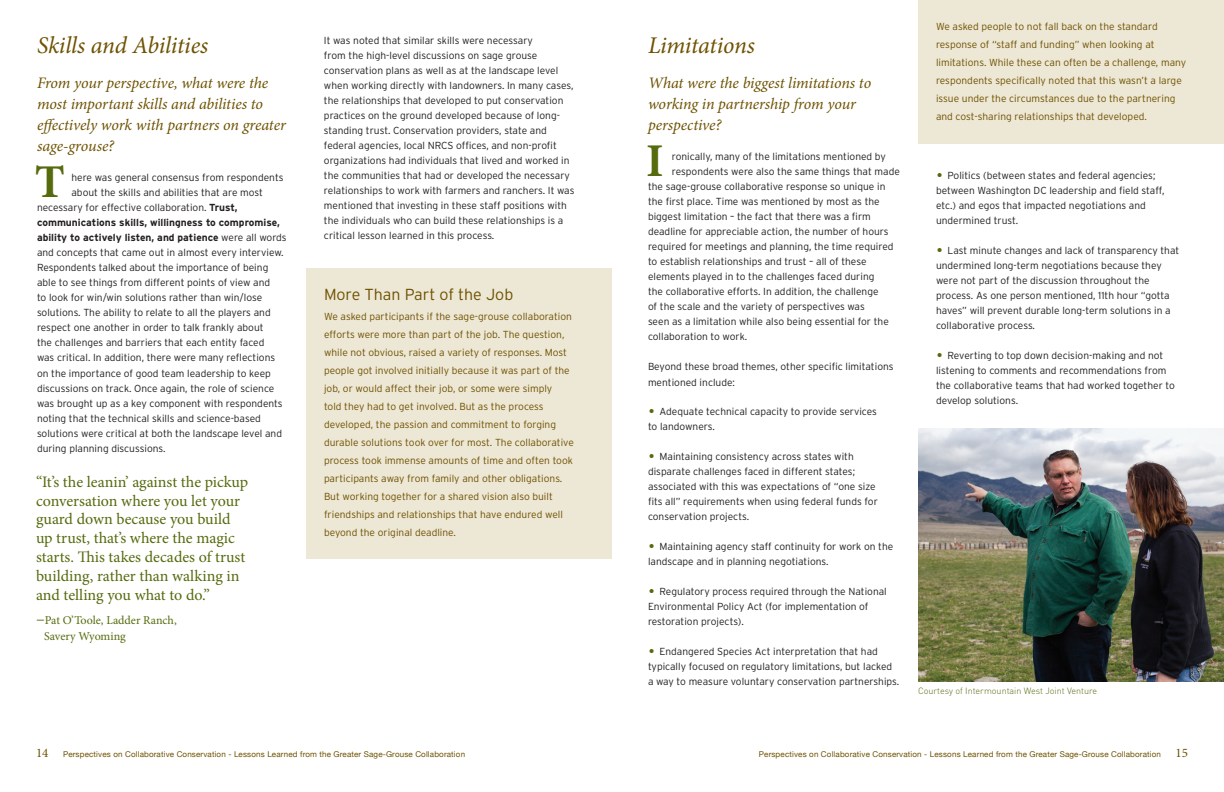
<style>
.page{position:relative;width:1224px;height:792px;background:#fff}
.page>*{position:absolute;margin:0;border:0;box-sizing:border-box;transform-origin:0 0}
.t1{font:700 47px "Minion Pro";color:#556b0e}
.t2{font:italic 24px "Minion Pro";letter-spacing:-.01em;color:#6e5200}
.t3{font:16px/19px "Minion Pro";color:#556b0e}
.t4{font:italic 16px/21px "Minion Pro";letter-spacing:-.01em;color:#6e5200}
.t5{font:300 16px "Interstate";color:#6e5200}
.t6{font:12px/16px "Minion Pro";color:#556b0e}
.t7{font:300 10.2px/15px "Interstate";color:#231f20}
.t8{font:300 10.2px/18px "Interstate";color:#6e5200}
.t9{font:700 10.2px "Interstate";color:#231f20}
.t10{font:300 9px "DIN";color:#556b0e}
.t11{font:8px "Helvetica Neue";letter-spacing:.02em;color:#6e5200}
.s1{font-weight:700}
.s2{font-weight:300}
.s3{font-size:17px}
.s4{font-size:19px;color:#556b0e}
.s5{font-family:"Minion Pro";font-size:13px}
</style>
<div class="page">
<div style="left:306px;top:268px;width:306px;height:291px;background:#ede7d6"></div>
<div style="left:918px;top:0;width:306px;height:143px;background:#ede7d6"></div>
<img style="left:918px;top:429px;width:306px;height:253px">
<h2 class="t2" style="left:37px;top:29px;width:173px">Skills and Abilities</h2>
<h3 class="t4" style="left:37px;top:73px;width:250px">From your perspective, what were the most important skills and abilities to effectively work with partners on greater sage-grouse?</h3>
<p class="t7" style="left:71px;top:170px;width:214px">here was general consensus from respondents</p>
<p class="t7" style="left:71px;top:185px;width:193px">about the skills and abilities that are most</p>
<p class="t7" style="left:37px;top:200px;width:202px">necessary for effective collaboration. <span class="s1">Trust,</span></p>
<p class="t9" style="left:37px;top:217px;width:244px">communications skills, willingness to compromise,</p>
<p class="t9" style="left:37px;top:232px;width:251px">ability to actively listen, and patience <span class="s2">were all words</span></p>
<p class="t7" style="left:37px;top:245px;width:248px">and concepts that came out in almost every interview.</p>
<p class="t7" style="left:37px;top:260px;width:233px">Respondents talked about the importance of being</p>
<p class="t7" style="left:37px;top:275px;width:235px">able to see things from different points of view and</p>
<p class="t7" style="left:37px;top:290px;width:227px">to look for win/win solutions rather than win/lose</p>
<p class="t7" style="left:37px;top:305px;width:235px">solutions. The ability to relate to all the players and</p>
<p class="t7" style="left:37px;top:320px;width:228px">respect one another in order to talk frankly about</p>
<p class="t7" style="left:37px;top:335px;width:229px">the challenges and barriers that each entity faced</p>
<p class="t7" style="left:37px;top:350px;width:240px">was critical. In addition, there were many reflections</p>
<p class="t7" style="left:37px;top:365px;width:235px">on the importance of good team leadership to keep</p>
<p class="t7" style="left:37px;top:380px;width:239px">discussions on track. Once again, the role of science</p>
<p class="t7" style="left:37px;top:395px;width:247px">was brought up as a key component with respondents</p>
<p class="t7" style="left:37px;top:410px;width:225px">noting that the technical skills and science-based</p>
<p class="t7" style="left:37px;top:425px;width:247px">solutions were critical at both the landscape level and</p>
<p class="t7" style="left:37px;top:440px;width:130px">during planning discussions.</p>
<h1 class="t1" style="left:35px;top:149px;width:32px">T</h1>
<h3 class="t3" style="left:36px;top:472px;width:214px">“It’s the leanin’ against the pickup conversation where you let your guard down because you build up trust, that’s where the magic starts. This takes decades of trust building, rather than walking in and telling you what to do.”</h3>
<p class="t6" style="left:44px;top:612px;width:134px;text-indent:-8px"><span class="s3">–</span>Pat O’Toole, Ladder Ranch,<br>Savery Wyoming</p>
<p class="t7" style="left:324px;top:33px;width:252px">It was noted that similar skills were necessary<br>from the high-level discussions on sage grouse conservation plans as well as at the landscape level when working directly with landowners. In many cases, the relationships that developed to put conservation practices on the ground developed because of long&shy;standing trust. Conservation providers, state and federal agencies, local NRCS offices, and non-profit organizations had individuals that lived and worked in the communities that had or developed the necessary relationships to work with farmers and ranchers. It was mentioned that investing in these staff positions with the individuals who can build these relationships is a critical lesson learned in this process.</p>
<h3 class="t5" style="left:324px;top:285px;width:191px">More Than Part of the Job</h3>
<p class="t8" style="left:324px;top:307px;width:251px">We asked participants if the sage-grouse collaboration efforts were more than part of the job. The question, while not obvious, raised a variety of responses. Most people got involved initially because it was part of the job, or would affect their job, or some were simply<br>told they had to get involved. But as the process developed, the passion and commitment to forging durable solutions took over for most. The collaborative process took immense amounts of time and often took participants away from family and other obligations.<br>But working together for a shared vision also built friendships and relationships that have endured well beyond the original deadline.</p>
<h2 class="t2" style="left:648px;top:29px;width:109px">Limitations</h2>
<h3 class="t4" style="left:648px;top:73px;width:225px">What were the biggest limitations to working in partnership from your perspective?</h3>
<p class="t7" style="left:672px;top:149px;width:216px">ronically, many of the limitations mentioned by</p>
<p class="t7" style="left:672px;top:164px;width:230px">respondents were also the same things that made</p>
<p class="t7" style="left:648px;top:179px;width:239px">the sage-grouse collaborative response so unique in</p>
<p class="t7" style="left:648px;top:194px;width:233px">the first place. Time was mentioned by most as the</p>
<p class="t7" style="left:648px;top:209px;width:224px">biggest limitation – the fact that there was a firm</p>
<p class="t7" style="left:648px;top:224px;width:242px">deadline for appreciable action, the number of hours</p>
<p class="t7" style="left:648px;top:239px;width:247px">required for meetings and planning, the time required</p>
<p class="t7" style="left:648px;top:254px;width:220px">to establish relationships and trust – all of these</p>
<p class="t7" style="left:648px;top:269px;width:228px">elements played in to the challenges faced during</p>
<p class="t7" style="left:648px;top:284px;width:232px">the collaborative efforts. In addition, the challenge</p>
<p class="t7" style="left:648px;top:299px;width:218px">of the scale and the variety of perspectives was</p>
<p class="t7" style="left:648px;top:314px;width:242px">seen as a limitation while also being essential for the</p>
<p class="t7" style="left:648px;top:329px;width:101px">collaboration to work.</p>
<p class="t7" style="left:648px;top:359px;width:247px">Beyond these broad themes, other specific limitations mentioned include:</p>
<p class="t7" style="left:648px;top:404px;width:231px"><span class="s4">•</span> Adequate technical capacity to provide services to landowners.</p>
<p class="t7" style="left:648px;top:449px;width:231px"><span class="s4">•</span> Maintaining consistency across states with disparate challenges faced in different states; associated with this was expectations of “one size fits all” requirements when using federal funds for conservation projects.</p>
<p class="t7" style="left:648px;top:539px;width:247px"><span class="s4">•</span> Maintaining agency staff continuity for work on the landscape and in planning negotiations.</p>
<p class="t7" style="left:648px;top:584px;width:240px"><span class="s4">•</span> Regulatory process required through the National<br>Environmental Policy Act (for implementation of restoration projects).</p>
<p class="t7" style="left:648px;top:644px;width:253px"><span class="s4">•</span> Endangered Species Act interpretation that had typically focused on regulatory limitations, but lacked a way to measure voluntary conservation partnerships.</p>
<h1 class="t1" style="left:646px;top:128px;width:19px">I</h1>
<p class="t8" style="left:936px;top:17px;width:252px">We asked people to not fall back on the standard response of “staff and funding” when looking at limitations. While these can often be a challenge, many respondents specifically noted that this wasn’t a large issue under the circumstances due to the partnering and cost-sharing relationships that developed.</p>
<p class="t7" style="left:936px;top:168px;width:230px"><span class="s4">•</span> Politics (between states and federal agencies; between Washington DC leadership and field staff, etc.) and egos that impacted negotiations and undermined trust.</p>
<p class="t7" style="left:936px;top:243px;width:245px"><span class="s4">•</span> Last minute changes and lack of transparency that undermined long-term negotiations because they were not part of the discussion throughout the process. As one person mentioned, 11th hour “gotta haves” will prevent durable long-term solutions in a collaborative process.</p>
<p class="t7" style="left:936px;top:348px;width:240px"><span class="s4">•</span> Reverting to top down decision-making and not listening to comments and recommendations from the collaborative teams that had worked together to develop solutions.</p>
<p class="t10" style="left:918px;top:686px;width:181px">Courtesy of Intermountain West Joint Venture</p>
<p class="t11" style="left:36px;top:749px;width:431px"><span class="s5">14</span> Perspectives on Collaborative Conservation - Lessons Learned from the Greater Sage-Grouse Collaboration</p>
<p class="t11" style="left:759px;top:749px;width:431px">Perspectives on Collaborative Conservation - Lessons Learned from the Greater Sage-Grouse Collaboration <span class="s5">15</span></p>
</div>
